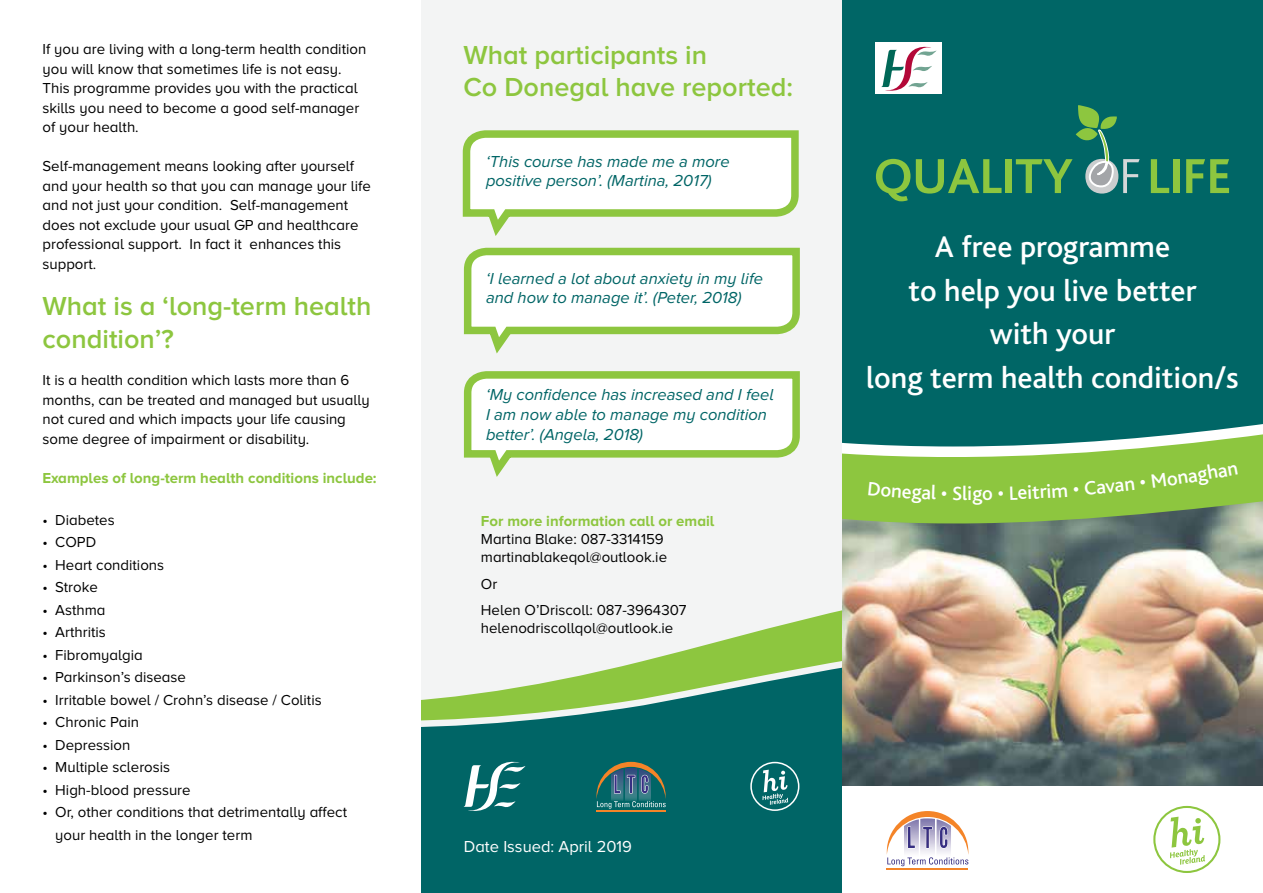
<style>
.page{position:relative;width:1263px;height:893px;background:#fff}
.page>*{position:absolute;margin:0;border:0;box-sizing:border-box;transform-origin:0 0}
.t1{font:500 31.2px/43.5px "Bliss";color:#fff;text-align:center}
.t2{font:600 27px/32.4px "Proxima Nova A";color:#8dc63f}
.t3{font:500 20.25px "Bliss";color:#fff}
.t4{font:italic 16.5px/19.8px "Proxima Nova A";color:#006566}
.t5{font:16.5px "Proxima Nova A";color:#fff}
.t6{font:15px/19.5px "Proxima Nova A";color:#000}
.t7{font:700 15px "Proxima Nova A";color:#8dc63f}
</style>
<div class="page">
<div style="left:421px;top:0;width:421px;height:893px;background:#f3f4f4"></div>
<div style="left:421px;top:725px;width:421px;height:168px;background:#006566"></div>
<svg style="left:421px;top:610px;width:421px;height:115px"></svg>
<img style="left:842px;top:531px;width:421px;height:255px">
<div style="left:842px;top:0;width:421px;height:397px;background:#066"></div>
<div style="left:876px;top:43px;width:66px;height:51px;background:#fff"></div>
<svg style="left:881px;top:47px;width:55px;height:44px"></svg>
<svg style="left:876px;top:159px;width:34px;height:42px"></svg>
<svg style="left:916px;top:159px;width:85px;height:35px;background:#378b56"></svg>
<div style="left:1005px;top:159px;width:7px;height:34px;background:#8dc63f"></div>
<svg style="left:1151px;top:159px;width:18px;height:34px"></svg>
<div style="left:1173px;top:159px;width:6px;height:34px;background:#8dc63f"></div>
<svg style="left:1186px;top:159px;width:43px;height:34px"></svg>
<svg style="left:1085px;top:159px;width:33px;height:35px"></svg>
<svg style="left:1123px;top:159px;width:16px;height:34px"></svg>
<svg style="left:1016px;top:105px;width:101px;height:88px;background:#2b806b"></svg>
<svg style="left:842px;top:397px;width:421px;height:134px;background:#60a065"></svg>
<svg style="left:463px;top:758px;width:63px;height:57px"></svg>
<svg style="left:596px;top:762px;width:70px;height:47px;background:#3a7071"></svg>
<hr style="left:596px;top:810px;width:70px;height:1px;background:#f48428">
<svg style="left:750px;top:762px;width:49px;height:49px;background:#358586"></svg>
<svg style="left:462px;top:130px;width:338px;height:347px"></svg>
<svg style="left:1153px;top:806px;width:67px;height:67px"></svg>
<svg style="left:887px;top:811px;width:81px;height:55px"></svg>
<hr style="left:886px;top:868px;width:82px;height:1px;background:#f48428">
<div style="left:868px;top:481px;width:78px;height:23px;background:#8dc63f"></div>
<svg style="left:953px;top:486px;width:9px;height:14px"></svg>
<svg style="left:983px;top:490px;width:20px;height:10px"></svg>
<svg style="left:1010px;top:484px;width:57px;height:16px"></svg>
<svg style="left:1074px;top:480px;width:71px;height:15px"></svg>
<div style="left:1151px;top:464px;width:87px;height:24px;background:#8dc63f"></div>
<p class="t6" style="left:43px;top:39px;width:325px">If you are living with a long-term health condition you will know that sometimes life is not easy.<br>This programme provides you with the practical skills you need to become a good self-manager of your health.</p>
<p class="t6" style="left:43px;top:156px;width:330px">Self-management means looking after yourself and your health so that you can manage your life and not just your condition. Self-management does not exclude your usual GP and healthcare professional support. In fact it enhances this support.</p>
<h2 class="t2" style="left:43px;top:290px;width:331px">What is a ‘long-term health condition’?</h2>
<p class="t6" style="left:43px;top:370px;width:329px">It is a health condition which lasts more than 6 months, can be treated and managed but usually not cured and which impacts your life causing some degree of impairment or disability.</p>
<p class="t7" style="left:43px;top:469px;width:336px">Examples of long-term health conditions include:</p>
<p class="t6" style="left:43px;top:510px;width:74px">• Diabetes</p>
<p class="t6" style="left:43px;top:532px;width:55px">• COPD</p>
<p class="t6" style="left:43px;top:555px;width:123px">• Heart conditions</p>
<p class="t6" style="left:43px;top:577px;width:57px">• Stroke</p>
<p class="t6" style="left:43px;top:600px;width:65px">• Asthma</p>
<p class="t6" style="left:43px;top:622px;width:65px">• Arthritis</p>
<p class="t6" style="left:43px;top:645px;width:102px">• Fibromyalgia</p>
<p class="t6" style="left:43px;top:667px;width:145px">• Parkinson’s disease</p>
<p class="t6" style="left:43px;top:690px;width:281px">• Irritable bowel / Crohn’s disease / Colitis</p>
<p class="t6" style="left:43px;top:712px;width:98px">• Chronic Pain</p>
<p class="t6" style="left:43px;top:735px;width:89px">• Depression</p>
<p class="t6" style="left:43px;top:757px;width:129px">• Multiple sclerosis</p>
<p class="t6" style="left:43px;top:780px;width:150px">• High-blood pressure</p>
<p class="t6" style="left:55px;top:801px;width:293px;line-height:22.5px;text-indent:-13px">• Or, other conditions that detrimentally affect your health in the longer term</p>
<h2 class="t2" style="left:463px;top:38px;width:331px">What participants in<br>Co Donegal have reported:</h2>
<p class="t4" style="left:486px;top:151px;width:245px">‘This course has made me a more positive person’. (Martina, 2017)</p>
<p class="t4" style="left:486px;top:268px;width:278px">‘I learned a lot about anxiety in my life and how to manage it’. (Peter, 2018)</p>
<p class="t4" style="left:486px;top:384px;width:289px">‘My confidence has increased and I feel<br>I am now able to manage my condition better’. (Angela, 2018)</p>
<p class="t7" style="left:481px;top:513px;width:235px">For more information call or email</p>
<p class="t6" style="left:481px;top:530px;width:188px;line-height:18px">Martina Blake: 087-3314159 martinablakeqol@outlook.ie</p>
<p class="t6" style="left:481px;top:570px;width:207px;line-height:26.5px">Or<br>Helen O’Driscoll: 087-3964307</p>
<p class="t6" style="left:481px;top:618px;width:194px">helenodriscollqol@outlook.ie</p>
<h1 class="t1" style="left:866px;top:226px;width:374px">A free programme<br>to help you live better<br>with your<br>long term health condition/s</h1>
<h3 class="t3" style="left:962px;top:483px;width:22px">lig</h3>
<p class="t5" style="left:464px;top:837px;width:169px">Date Issued: April 2019</p>
</div>
